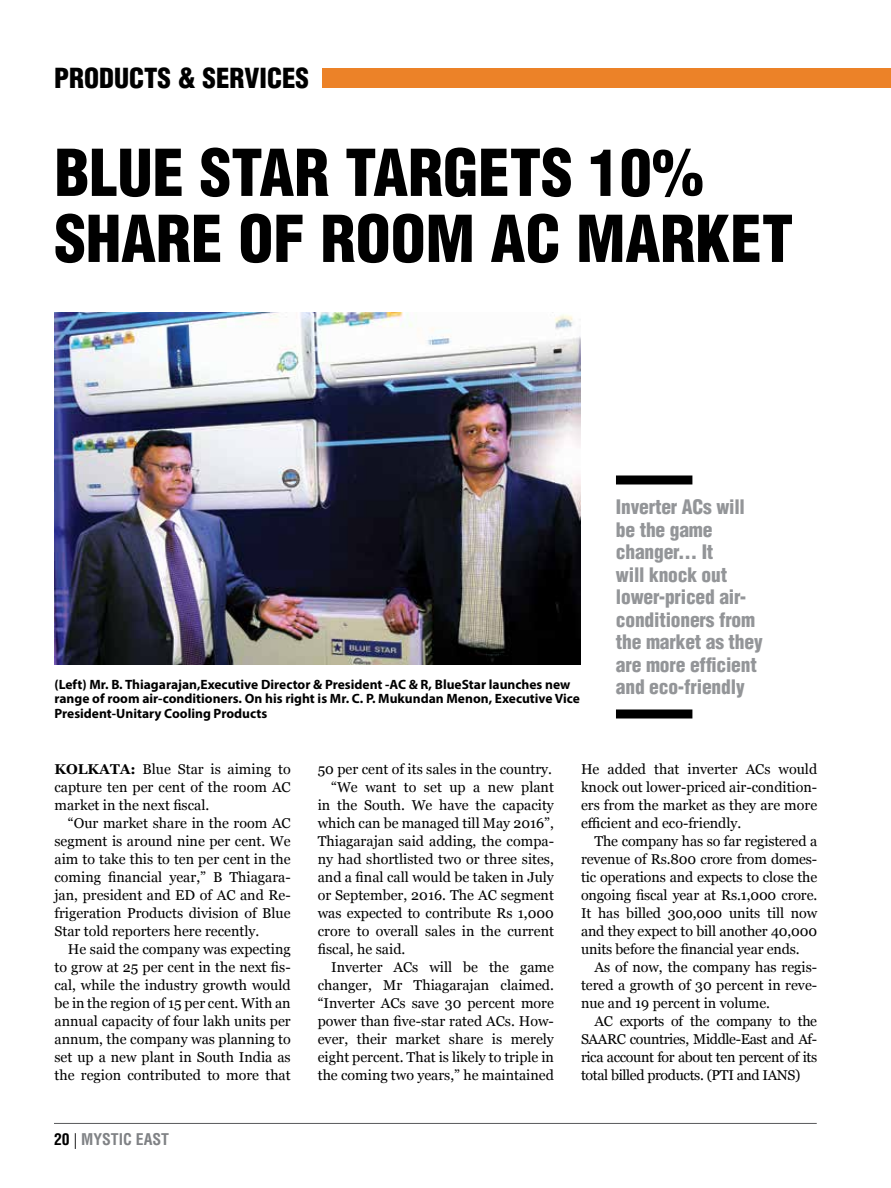
<style>
.page{position:relative;width:891px;height:1188px;background:#fff}
.page>*{position:absolute;margin:0;border:0;box-sizing:border-box;transform-origin:0 0}
.t1{font:900 condensed 63px/66px "Helvetica LT Std";color:#000}
.t2{font:900 condensed 27px "Helvetica LT Std";color:#000}
.t3{font:900 condensed 19.5px/22.5px "Helvetica LT Std";letter-spacing:-.01em;color:#939598}
.t4{font:700 condensed 15.75px "Helvetica LT Std";color:#808285}
.t5{font:14.25px/18px "Georgia";color:#000;text-align:justify}
.t6{font:700 13.5px/15px "Myriad Pro";color:#000}
.s1{font-weight:700}
.s2{color:#000}
.s3{font-weight:300;font-stretch:normal;color:#000}
</style>
<div class="page">
<hr style="left:54px;top:1123px;width:763px;height:1px;background:#58595b">
<div style="left:323px;top:69px;width:568px;height:19px;background:#ec8228"></div>
<img style="left:54px;top:312px;width:526px;height:353px">
<div style="left:616px;top:710px;width:76px;height:8px;background:#000"></div>
<div style="left:616px;top:476px;width:76px;height:8px;background:#000"></div>
<h2 class="t2" style="left:54px;top:61px;width:257px">PRODUCTS &amp; SERVICES</h2>
<h1 class="t1" style="left:54px;top:139px;width:740px">BLUE STAR TARGETS 10%<br>SHARE OF ROOM AC MARKET</h1>
<p class="t6" style="left:54px;top:676px;width:527px">(Left) Mr. B. Thiagarajan,Executive Director &amp; President -AC &amp; R, BlueStar launches new range of room air-conditioners. On his right is Mr. C. P. Mukundan Menon, Executive Vice<br>President-Unitary Cooling Products</p>
<h3 class="t3" style="left:616px;top:496px;width:148px">Inverter ACs will be the game changer... It<br>will knock out lower-priced air&shy;conditioners from the market as they are more efficient and eco-friendly</h3>
<p class="t5" style="left:54px;top:760px;width:238px"><span class="s1">KOLKATA:</span> Blue Star is aiming to capture ten per cent of the room AC market in the next fiscal.</p>
<p class="t5" style="left:54px;top:814px;width:238px;text-indent:13px">“Our market share in the room AC segment is around nine per cent. We aim to take this to ten per cent in the coming financial year,” B Thiagara&shy;jan, president and ED of AC and Re&shy;frigeration Products division of Blue Star told reporters here recently.</p>
<p class="t5" style="left:54px;top:940px;width:238px;text-indent:13px">He said the company was expecting to grow at 25 per cent in the next fis&shy;cal, while the industry growth would be in the region of 15 per cent. With an annual capacity of four lakh units per annum, the company was planning to set up a new plant in South India as the region contributed to more that</p>
<p class="t4" style="left:54px;top:1130px;width:117px"><span class="s2">20</span> <span class="s3">|</span> MYSTIC EAST</p>
<p class="t5" style="left:318px;top:760px;width:236px">50 per cent of its sales in the country.</p>
<p class="t5" style="left:331px;top:778px;width:224px">“We want to set up a new plant</p>
<p class="t5" style="left:318px;top:796px;width:238px">in the South. We have the capacity</p>
<p class="t5" style="left:318px;top:814px;width:238px">which can be managed till May 2016”,</p>
<p class="t5" style="left:318px;top:832px;width:238px">Thiagarajan said adding, the compa-</p>
<p class="t5" style="left:318px;top:850px;width:238px">ny had shortlisted two or three sites,</p>
<p class="t5" style="left:318px;top:868px;width:238px">and a final call would be taken in July</p>
<p class="t5" style="left:318px;top:886px;width:238px">or September, 2016. The AC segment</p>
<p class="t5" style="left:318px;top:904px;width:238px">was expected to contribute Rs 1,000</p>
<p class="t5" style="left:318px;top:922px;width:238px">crore to overall sales in the current</p>
<p class="t5" style="left:318px;top:940px;width:89px">fiscal, he said.</p>
<p class="t5" style="left:331px;top:958px;width:224px">Inverter ACs will be the game</p>
<p class="t5" style="left:318px;top:976px;width:238px">changer, Mr Thiagarajan claimed.</p>
<p class="t5" style="left:318px;top:994px;width:238px">“Inverter ACs save 30 percent more</p>
<p class="t5" style="left:318px;top:1012px;width:238px">power than five-star rated ACs. How-</p>
<p class="t5" style="left:318px;top:1030px;width:238px">ever, their market share is merely</p>
<p class="t5" style="left:318px;top:1048px;width:238px">eight percent. That is likely to triple in</p>
<p class="t5" style="left:318px;top:1066px;width:238px">the coming two years,” he maintained</p>
<p class="t5" style="left:581px;top:760px;width:238px">He added that inverter ACs would knock out lower-priced air-condition&shy;ers from the market as they are more efficient and eco-friendly.</p>
<p class="t5" style="left:581px;top:832px;width:238px;text-indent:13px">The company has so far registered a revenue of Rs.800 crore from domes&shy;tic operations and expects to close the ongoing fiscal year at Rs.1,000 crore.<br>It has billed 300,000 units till now and they expect to bill another 40,000 units before the financial year ends.</p>
<p class="t5" style="left:581px;top:958px;width:238px;text-indent:13px">As of now, the company has regis&shy;tered a growth of 30 percent in reve&shy;nue and 19 percent in volume.</p>
<p class="t5" style="left:581px;top:1012px;width:238px;text-indent:13px">AC exports of the company to the SAARC countries, Middle-East and Af&shy;rica account for about ten percent of its total billed products. (PTI and IANS)</p>
</div>
